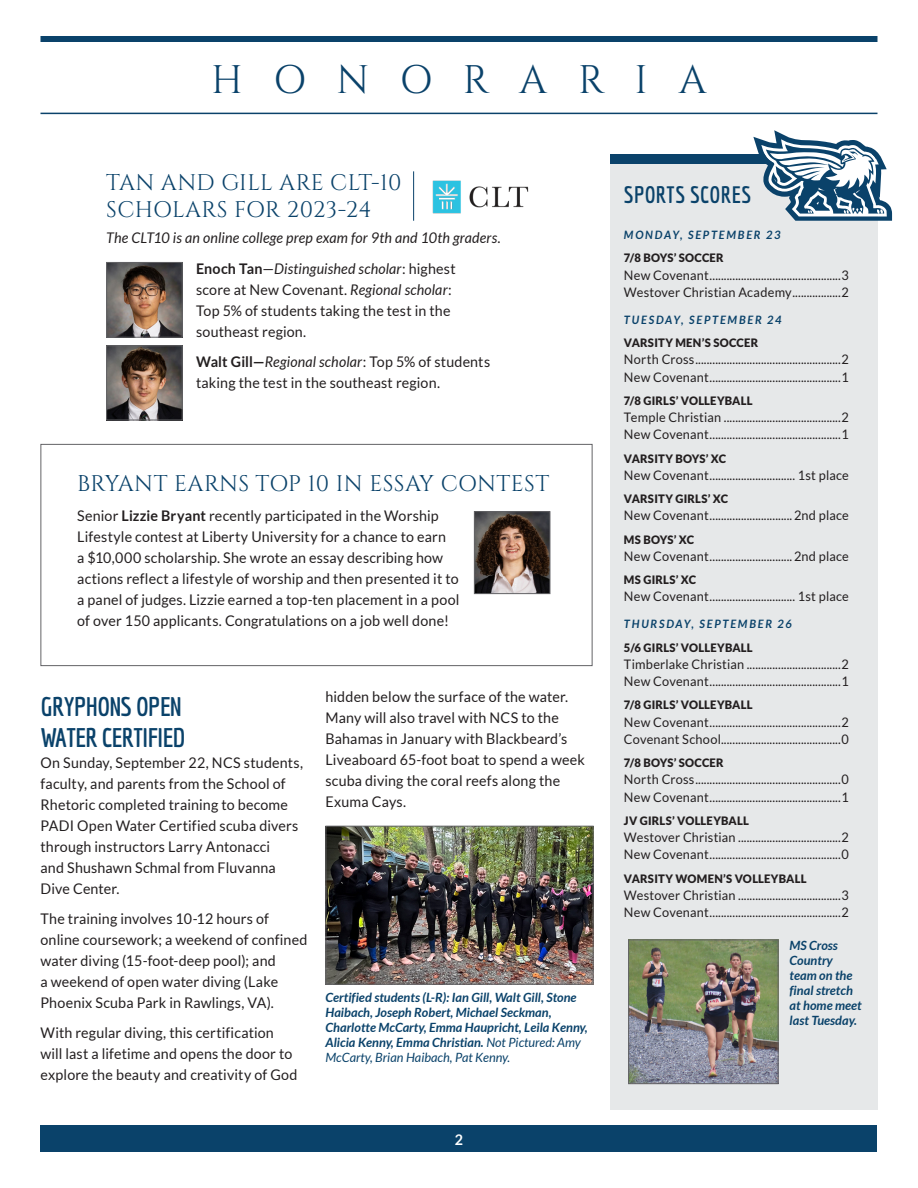
<style>
.page{position:relative;width:918px;height:1188px;background:#fff}
.page>*{position:absolute;margin:0;border:0;box-sizing:border-box;transform-origin:0 0}
.t1{font:39.75px "Cinzel";letter-spacing:.78em;color:#0a426a}
.QN_Title_--_Economica_Bold{font:700 26.25px/31.5px "Economica";letter-spacing:-.02em;color:#0a426a}
.QN_Body_Text{font:700 23.1px "Economica";letter-spacing:.01em;color:#0a426a}
.QN_Title_--_Cinzel_Reg{font:22.5px/27px "Cinzel";letter-spacing:.02em;color:#0a426a}
.QN_Body_Text-2{font:14.7px/21px "Lato";letter-spacing:.01em;color:#231f20}
.QN_Body_Text-3{font:italic 14.7px "Lato";letter-spacing:.01em;color:#231f20}
.t2{font:700 14.7px "Lato";color:#fff}
.QN_Sports_--_Scores{font:13.2px "Lato";letter-spacing:.015em;color:#231f20}
.QN_Caption--Blue{font:italic 700 12.75px/15px "Lato";color:#0a426a}
.QN_Sports_--_Sport___Division{font:900 11.55px "Lato";letter-spacing:.02em;color:#231f20}
.QN_Sports_--_Date{font:italic 700 11.55px "Lato";letter-spacing:.155em;color:#0a426a;scale:.96 1}
.s1{font-weight:700}
.s2{font-style:italic}
.s3{font-weight:400}
</style>
<div class="page">
<div style="left:40px;top:1126px;width:838px;height:26px;background:#0a426a"></div>
<div style="left:40px;top:36px;width:838px;height:6px;background:#0a426a"></div>
<hr style="left:40px;top:113px;width:838px;height:1px;background:#0a426a">
<img style="left:432px;top:180px;width:97px;height:34px">
<hr style="left:413px;top:171px;width:1px;height:50px;background:#0a426a">
<div style="left:610px;top:164px;width:268px;height:946px;background:#e6e8e9"></div>
<div style="left:610px;top:154px;width:266px;height:10px;background:#0a426a"></div>
<svg style="left:753px;top:130px;width:139px;height:91px"></svg>
<img style="left:328px;top:828px;width:264px;height:155px">
<div style="left:326px;top:826px;width:268px;height:159px;border:1px solid #636366"></div>
<div style="left:40px;top:444px;width:552px;height:222px;border:1px solid #636366"></div>
<img style="left:108px;top:264px;width:73px;height:72px">
<div style="left:106px;top:262px;width:77px;height:76px;border:1px solid #636366"></div>
<img style="left:108px;top:347px;width:73px;height:71px">
<div style="left:106px;top:345px;width:77px;height:75px;border:1px solid #636366"></div>
<img style="left:476px;top:513px;width:72px;height:79px">
<div style="left:474px;top:511px;width:76px;height:83px;border:1px solid #636366"></div>
<img style="left:630px;top:942px;width:146px;height:140px">
<div style="left:628px;top:940px;width:150px;height:144px;border:1px solid #636366"></div>
<h1 class="t1" style="left:211px;top:54px;width:497px">HONORARIA</h1>
<p class="QN_Title_--_Cinzel_Reg" style="left:106px;top:170px;width:297px">TAN AND GILL ARE CLT-10<br>SCHOLARS FOR 2023-24</p>
<p class="QN_Body_Text-3" style="left:106px;top:229px;width:396px">The CLT10 is an online college prep exam for 9th and 10th graders.</p>
<p class="QN_Body_Text-2" style="left:196px;top:258px;width:261px"><span class="s1">Enoch Tan</span>—<span class="s2">Distinguished scholar</span>: highest score at New Covenant. <span class="s2">Regional scholar</span>:<br>Top 5% of students taking the test in the southeast region.</p>
<p class="QN_Body_Text-2" style="left:196px;top:351px;width:296px"><span class="s1">Walt Gill—</span><span class="s2">Regional scholar</span>: Top 5% of students taking the test in the southeast region.</p>
<p class="QN_Title_--_Cinzel_Reg" style="left:77px;top:470px;width:474px">BRYANT EARNS TOP 10 IN ESSAY CONTEST</p>
<p class="QN_Body_Text-2" style="left:77px;top:505px;width:384px">Senior <span class="s1">Lizzie Bryant</span> recently participated in the Worship Lifestyle contest at Liberty University for a chance to earn<br>a $10,000 scholarship. She wrote an essay describing how actions reflect a lifestyle of worship and then presented it to a panel of judges. Lizzie earned a top-ten placement in a pool of over 150 applicants. Congratulations on a job well done!</p>
<p class="QN_Title_--_Economica_Bold" style="left:40px;top:690px;width:146px">GRYPHONS OPEN<br>WATER CERTIFIED</p>
<p class="QN_Body_Text-2" style="left:40px;top:752px;width:264px">On Sunday, September 22, NCS students, faculty, and parents from the School of Rhetoric completed training to become PADI Open Water Certified scuba divers through instructors Larry Antonacci<br>and Shushawn Schmal from Fluvanna Dive Center.</p>
<p class="QN_Body_Text-2" style="left:40px;top:908px;width:269px">The training involves 10-12 hours of online coursework; a weekend of confined water diving (15-foot-deep pool); and<br>a weekend of open water diving (Lake Phoenix Scuba Park in Rawlings, VA).</p>
<p class="QN_Body_Text-2" style="left:40px;top:1022px;width:258px">With regular diving, this certification will last a lifetime and opens the door to explore the beauty and creativity of God</p>
<p class="QN_Body_Text-2" style="left:326px;top:686px;width:261px">hidden below the surface of the water.<br>Many will also travel with NCS to the Bahamas in January with Blackbeard’s Liveaboard 65-foot boat to spend a week scuba diving the coral reefs along the Exuma Cays.</p>
<p class="QN_Caption--Blue" style="left:326px;top:990px;width:264px">Certified students (L-R): Ian Gill, Walt Gill, Stone Haibach, Joseph Robert, Michael Seckman, Charlotte McCarty, Emma Haupricht, Leila Kenny, Alicia Kenny, Emma Christian. <span class="s3">Not Pictured: Amy McCarty, Brian Haibach, Pat Kenny.</span></p>
<p class="t2" style="left:455px;top:1131px;width:10px">2</p>
<p class="QN_Body_Text" style="left:624px;top:182px;width:129px">SPORTS SCORES</p>
<p class="QN_Sports_--_Date" style="left:624px;top:228px;width:165px">MONDAY, SEPTEMBER 23</p>
<p class="QN_Sports_--_Sport___Division" style="left:624px;top:251px;width:101px">7/8 BOYS’ SOCCER</p>
<p class="QN_Sports_--_Scores" style="left:624px;top:268px;width:227px">New Covenant..............................................3</p>
<p class="QN_Sports_--_Scores" style="left:624px;top:285px;width:227px">Westover Christian Academy.................2</p>
<p class="QN_Sports_--_Date" style="left:624px;top:313px;width:166px">TUESDAY, SEPTEMBER 24</p>
<p class="QN_Sports_--_Sport___Division" style="left:624px;top:336px;width:136px">VARSITY MEN’S SOCCER</p>
<p class="QN_Sports_--_Scores" style="left:624px;top:352px;width:227px">North Cross...................................................2</p>
<p class="QN_Sports_--_Scores" style="left:624px;top:370px;width:227px">New Covenant..............................................1</p>
<p class="QN_Sports_--_Sport___Division" style="left:624px;top:394px;width:130px">7/8 GIRLS’ VOLLEYBALL</p>
<p class="QN_Sports_--_Scores" style="left:624px;top:410px;width:227px">Temple Christian .........................................2</p>
<p class="QN_Sports_--_Scores" style="left:624px;top:427px;width:227px">New Covenant..............................................1</p>
<p class="QN_Sports_--_Sport___Division" style="left:624px;top:452px;width:104px">VARSITY BOYS’ XC</p>
<p class="QN_Sports_--_Scores" style="left:624px;top:468px;width:226px">New Covenant.............................. 1st place</p>
<p class="QN_Sports_--_Sport___Division" style="left:624px;top:492px;width:106px">VARSITY GIRLS’ XC</p>
<p class="QN_Sports_--_Scores" style="left:624px;top:508px;width:226px">New Covenant.............................2nd place</p>
<p class="QN_Sports_--_Sport___Division" style="left:624px;top:533px;width:72px">MS BOYS’ XC</p>
<p class="QN_Sports_--_Scores" style="left:624px;top:549px;width:226px">New Covenant.............................2nd place</p>
<p class="QN_Sports_--_Sport___Division" style="left:624px;top:573px;width:74px">MS GIRLS’ XC</p>
<p class="QN_Sports_--_Scores" style="left:624px;top:589px;width:226px">New Covenant.............................. 1st place</p>
<p class="QN_Sports_--_Date" style="left:624px;top:618px;width:176px">THURSDAY, SEPTEMBER 26</p>
<p class="QN_Sports_--_Sport___Division" style="left:624px;top:641px;width:130px">5/6 GIRLS’ VOLLEYBALL</p>
<p class="QN_Sports_--_Scores" style="left:624px;top:657px;width:227px">Timberlake Christian .................................2</p>
<p class="QN_Sports_--_Scores" style="left:624px;top:674px;width:227px">New Covenant..............................................1</p>
<p class="QN_Sports_--_Sport___Division" style="left:624px;top:698px;width:130px">7/8 GIRLS’ VOLLEYBALL</p>
<p class="QN_Sports_--_Scores" style="left:624px;top:715px;width:227px">New Covenant..............................................2</p>
<p class="QN_Sports_--_Scores" style="left:624px;top:732px;width:227px">Covenant School..........................................0</p>
<p class="QN_Sports_--_Sport___Division" style="left:624px;top:756px;width:101px">7/8 BOYS’ SOCCER</p>
<p class="QN_Sports_--_Scores" style="left:624px;top:772px;width:227px">North Cross...................................................0</p>
<p class="QN_Sports_--_Scores" style="left:624px;top:790px;width:227px">New Covenant..............................................1</p>
<p class="QN_Sports_--_Sport___Division" style="left:624px;top:814px;width:127px">JV GIRLS’ VOLLEYBALL</p>
<p class="QN_Sports_--_Scores" style="left:624px;top:830px;width:227px">Westover Christian ....................................2</p>
<p class="QN_Sports_--_Scores" style="left:624px;top:847px;width:227px">New Covenant..............................................0</p>
<p class="QN_Sports_--_Sport___Division" style="left:624px;top:872px;width:184px">VARSITY WOMEN’S VOLLEYBALL</p>
<p class="QN_Sports_--_Scores" style="left:624px;top:888px;width:227px">Westover Christian ....................................3</p>
<p class="QN_Sports_--_Scores" style="left:624px;top:905px;width:227px">New Covenant..............................................2</p>
<p class="QN_Caption--Blue" style="left:790px;top:938px;width:74px">MS Cross<br>Country team on the final stretch at home meet last Tuesday.</p>
</div>
